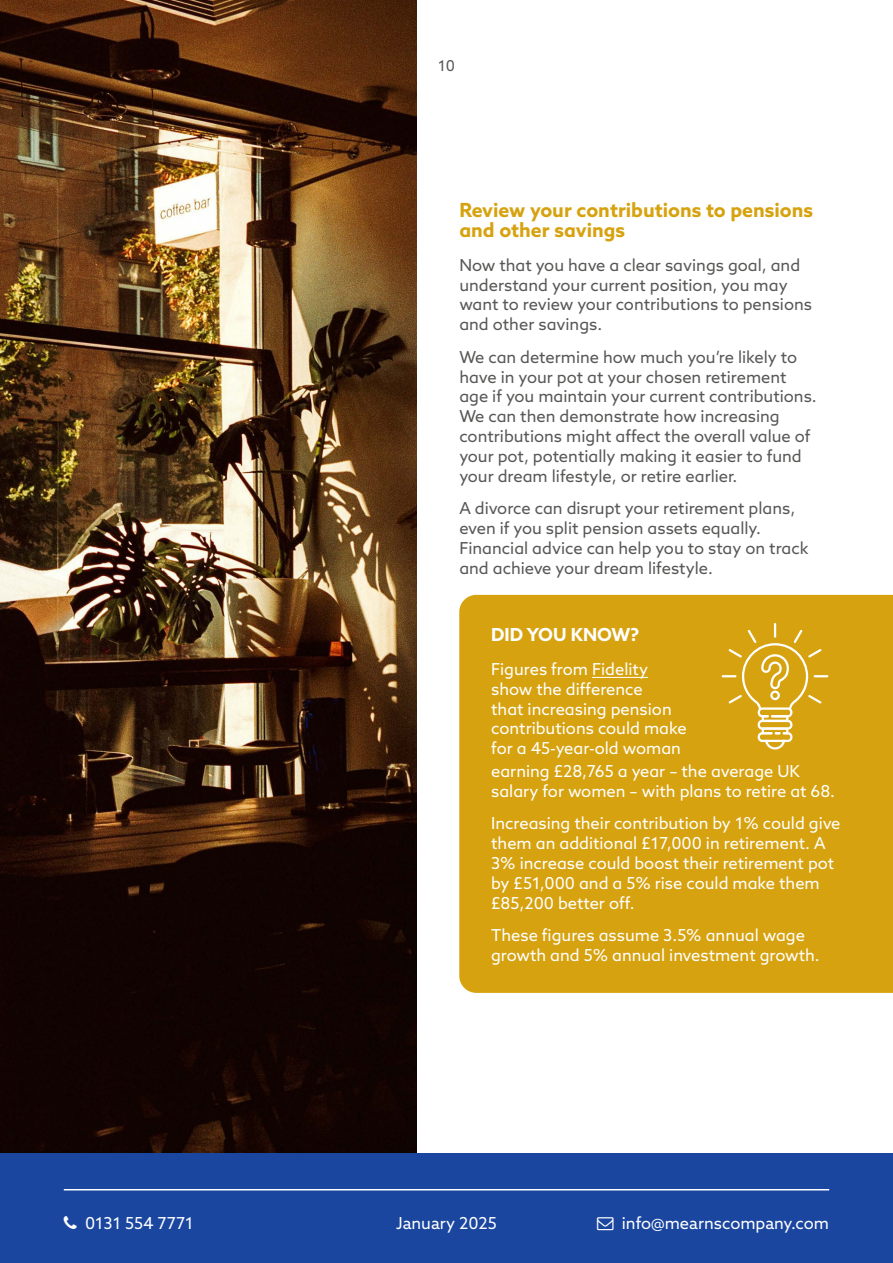
<style>
.page{position:relative;width:893px;height:1263px;background:#fff}
.page>*{position:absolute;margin:0;border:0;box-sizing:border-box;transform-origin:0 0}
.t1{font:700 19.5px/19.8px "Azo Sans";color:#d7a20f}
.t2{font:700 18px "Azo Sans";color:#fff}
.t3{font:16.5px/19.8px "Azo Sans";color:#575756}
.t4{font:16.5px/19.8px "Azo Sans";color:#fff}
.t5{font:15px "Azo Sans";color:#575756}
</style>
<div class="page">
<img style="left:0;top:0;width:417px;height:1153px">
<div style="left:0;top:1153px;width:893px;height:110px;background:#1a46a0"></div>
<hr style="left:64px;top:1189px;width:765px;height:1px;background:#fff">
<div style="left:459px;top:595px;width:434px;height:398px;background:#d7a20f"></div>
<hr style="left:592px;top:677px;width:56px;height:1px;background:#fff">
<svg style="left:722px;top:623px;width:106px;height:126px;background:#dbac2b"></svg>
<p class="t5" style="left:438px;top:56px;width:18px">10</p>
<p class="t1" style="left:459px;top:200px;width:355px">Review your contributions to pensions and other savings</p>
<p class="t3" style="left:459px;top:255px;width:354px">Now that you have a clear savings goal, and understand your current position, you may want to review your contributions to pensions and other savings.</p>
<p class="t3" style="left:459px;top:347px;width:359px">We can determine how much you’re likely to have in your pot at your chosen retirement age if you maintain your current contributions.<br>We can then demonstrate how increasing contributions might affect the overall value of your pot, potentially making it easier to fund your dream lifestyle, or retire earlier.</p>
<p class="t3" style="left:459px;top:498px;width:351px">A divorce can disrupt your retirement plans, even if you split pension assets equally.<br>Financial advice can help you to stay on track and achieve your dream lifestyle.</p>
<p class="t2" style="left:491px;top:623px;width:150px">DID YOU KNOW?</p>
<p class="t4" style="left:491px;top:659px;width:197px">Figures from Fidelity show the difference<br>that increasing pension contributions could make for a 45-year-old woman</p>
<p class="t4" style="left:491px;top:761px;width:345px">earning £28,765 a year – the average UK salary for women – with plans to retire at 68.</p>
<p class="t4" style="left:491px;top:813px;width:351px">Increasing their contribution by 1% could give them an additional £17,000 in retirement. A 3% increase could boost their retirement pot by £51,000 and a 5% rise could make them £85,200 better off.</p>
<p class="t4" style="left:491px;top:925px;width:330px">These figures assume 3.5% annual wage growth and 5% annual investment growth.</p>
<p class="t4" style="left:85px;top:1213px;width:110px">0131 554 7771</p>
<p class="t4" style="left:622px;top:1213px;width:209px">info@mearnscompany.com</p>
<p class="t4" style="left:396px;top:1213px;width:102px">January 2025</p>
</div>
